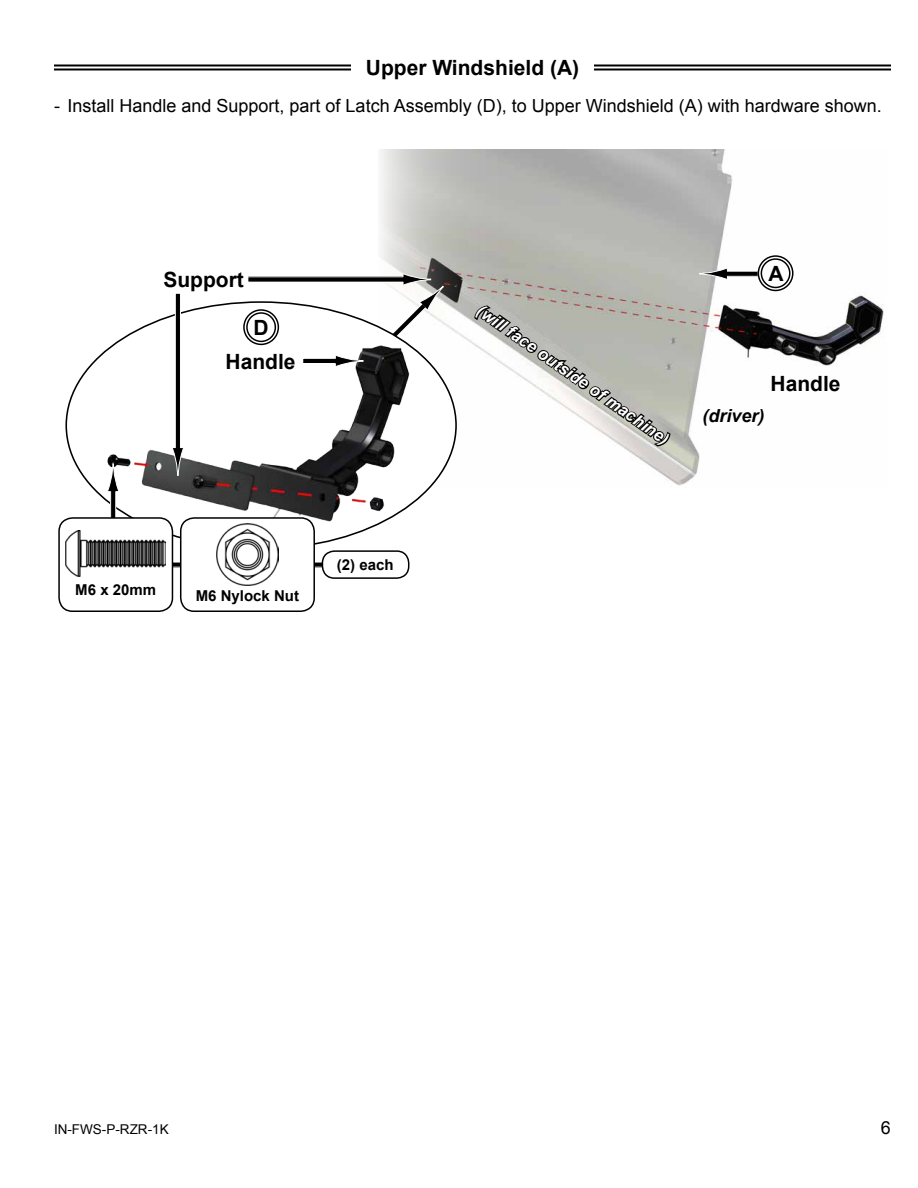
<style>
.page{position:relative;width:918px;height:1188px;background:#fff}
.page>*{position:absolute;margin:0;border:0;box-sizing:border-box;transform-origin:0 0}
.t1{font:700 21px/33.8px "Arial";color:#000;text-align:center}
.t2{font:18px "Arial";color:#000}
.t3{font:italic 700 18px "Arial";color:#000}
.t4{font:italic 700 16.5px "Arial";color:#fff}
.t5{font:700 15px "Arial";color:#000}
.t6{font:13.5px "Arial";color:#000}
</style>
<div class="page">
<img style="left:380px;top:149px;width:504px;height:337px">
<div style="left:248px;top:277px;width:155px;height:5px;background:#000"></div>
<div style="left:247px;top:276px;width:157px;height:7px;border:1px solid #fff"></div>
<svg style="left:701px;top:406px;width:65px;height:22px"></svg>
<svg style="left:770px;top:371px;width:73px;height:23px"></svg>
<div style="left:727px;top:271px;width:33px;height:5px;background:#000"></div>
<div style="left:727px;top:271px;width:33px;height:6px;border:1px solid #fff"></div>
<svg style="left:699px;top:267px;width:29px;height:13px"></svg>
<svg style="left:765px;top:263px;width:22px;height:20px"></svg>
<div style="left:758px;top:255px;width:36px;height:36px;border:4px solid #fff;border-radius:50%"></div>
<div style="left:758px;top:255px;width:36px;height:36px;border:1px solid #000;border-radius:50%"></div>
<div style="left:761px;top:258px;width:30px;height:30px;border:1px solid #000;border-radius:50%"></div>
<img style="left:66px;top:302px;width:390px;height:247px">
<svg style="left:245px;top:311px;width:32px;height:32px"></svg>
<div style="left:243px;top:309px;width:36px;height:36px;border:4px solid #fff;border-radius:50%"></div>
<div style="left:243px;top:309px;width:36px;height:36px;border:1px solid #000;border-radius:50%"></div>
<div style="left:246px;top:312px;width:30px;height:30px;border:1px solid #000;border-radius:50%"></div>
<svg style="left:253px;top:317px;width:17px;height:20px"></svg>
<svg style="left:225px;top:349px;width:73px;height:23px"></svg>
<div style="left:303px;top:358px;width:33px;height:6px;background:#000"></div>
<div style="left:302px;top:358px;width:34px;height:6px;border:1px solid #fff"></div>
<svg style="left:320px;top:273px;width:124px;height:136px"></svg>
<div style="left:175px;top:293px;width:5px;height:155px;background:#000"></div>
<div style="left:175px;top:293px;width:6px;height:155px;border:1px solid #fff"></div>
<svg style="left:171px;top:447px;width:14px;height:29px"></svg>
<div style="left:152px;top:562px;width:178px;height:5px;background:#000"></div>
<div style="left:322px;top:551px;width:87px;height:27px;background:#fff;border-radius:12px"></div>
<div style="left:322px;top:550px;width:87px;height:29px;border:2px solid #000;border-radius:12px"></div>
<div style="left:111px;top:491px;width:5px;height:87px;background:#000"></div>
<div style="left:110px;top:491px;width:6px;height:87px;border:1px solid #fff"></div>
<svg style="left:107px;top:464px;width:13px;height:28px"></svg>
<div style="left:59px;top:518px;width:113px;height:93px;background:#fff;border-radius:14px"></div>
<div style="left:58px;top:517px;width:115px;height:95px;border:2px solid #000;border-radius:14px"></div>
<img style="left:66px;top:530px;width:100px;height:45px">
<svg style="left:74px;top:569px;width:83px;height:8px"></svg>
<div style="left:181px;top:518px;width:133px;height:93px;background:#fff;border-radius:14px"></div>
<div style="left:180px;top:517px;width:135px;height:95px;border:2px solid #000;border-radius:14px"></div>
<svg style="left:239px;top:585px;width:17px;height:1px"></svg>
<img style="left:217px;top:523px;width:61px;height:62px">
<svg style="left:473px;top:304px;width:199px;height:144px"></svg>
<hr style="left:54px;top:65px;width:837px;height:1px;background:#000">
<hr style="left:54px;top:69px;width:837px;height:1px;background:#000">
<div style="left:351px;top:54px;width:243px;height:27px;background:#fff"></div>
<p class="t1" style="left:366px;top:52px;width:215px">Upper Windshield (A)</p>
<p class="t2" style="left:54px;top:94px;width:829px">- Install Handle and Support, part of Latch Assembly (D), to Upper Windshield (A) with hardware shown.</p>
<p class="t1" style="left:163px;top:263px;width:82px">Support</p>
<p class="t1" style="left:768px;top:257px;width:17px">A</p>
<p class="t1" style="left:226px;top:311px;width:72px">D<br>Handle</p>
<p class="t4" style="left:485px;top:300px;width:232px;rotate:35deg">(will face outside of machine)</p>
<p class="t1" style="left:771px;top:367px;width:72px">Handle</p>
<p class="t3" style="left:702px;top:403px;width:64px">(driver)</p>
<p class="t5" style="left:75px;top:580px;width:82px">M6 x 20mm</p>
<p class="t5" style="left:196px;top:586px;width:105px">M6 Nylock Nut</p>
<p class="t5" style="left:337px;top:555px;width:58px">(2) each</p>
<p class="t6" style="left:54px;top:1120px;width:116px">IN-FWS-P-RZR-1K</p>
<p class="t2" style="left:881px;top:1116px;width:12px">6</p>
</div>
